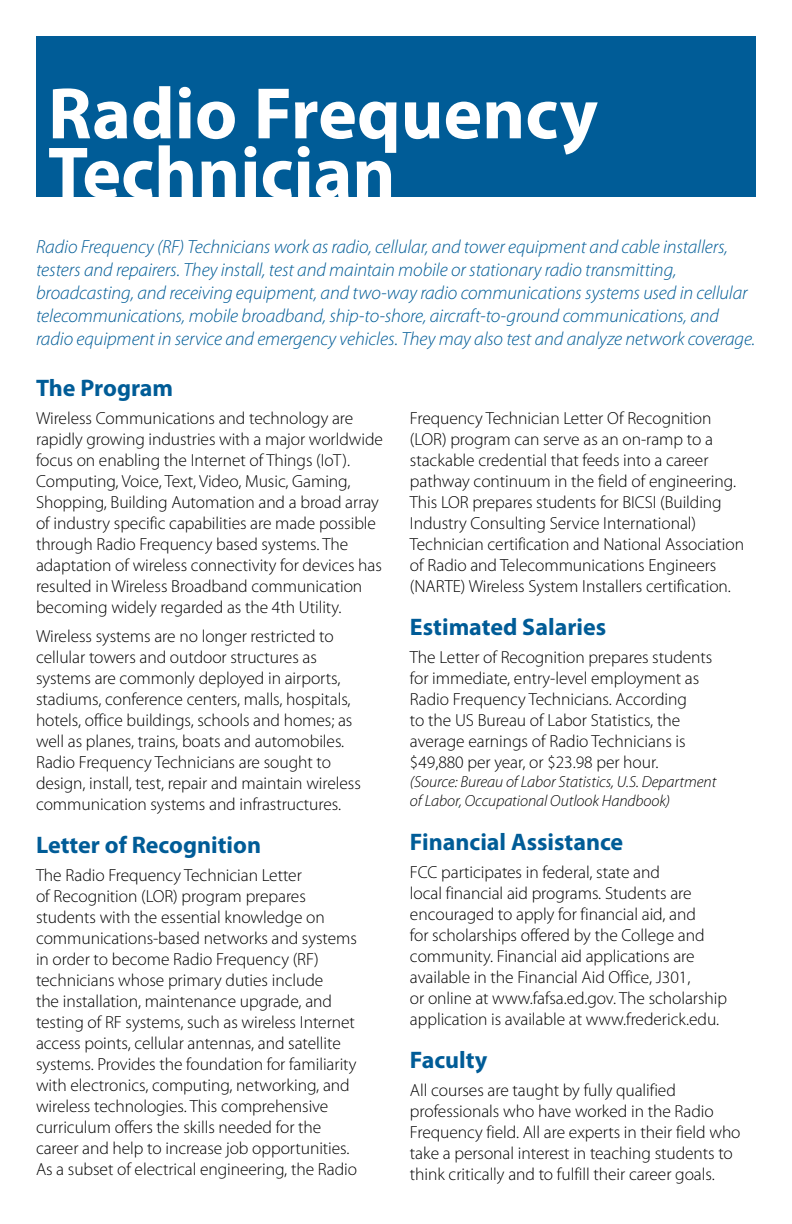
<style>
.page{position:relative;width:792px;height:1224px;background:#fff}
.page>*{position:absolute;margin:0;border:0;box-sizing:border-box;transform-origin:0 0}
.t1{font:700 73.4px/59.2px "Myriad Pro";color:#fff}
.t2{font:700 24px "Myriad Pro";color:#005c97}
.t3{font:italic 300 19px/23px "Myriad Pro";letter-spacing:-.005em;color:#005c97}
.t4{font:300 17.6px/21px "Myriad Pro";letter-spacing:-.005em;color:#000}
.t5{font:italic 300 16px/19.2px "Myriad Pro";letter-spacing:-.005em;color:#000}
</style>
<div class="page">
<div style="left:37px;top:36px;width:719px;height:160px;background:#005c97"></div>
<h1 class="t1" style="left:48px;top:82px;width:551px">Radio Frequency<br>Technician</h1>
<p class="t3" style="left:36px;top:236px;width:721px">Radio Frequency (RF) Technicians work as radio, cellular, and tower equipment and cable installers, testers and repairers. They install, test and maintain mobile or stationary radio transmitting, broadcasting, and receiving equipment, and two-way radio communications systems used in cellular telecommunications, mobile broadband, ship-to-shore, aircraft-to-ground communications, and radio equipment in service and emergency vehicles. They may also test and analyze network coverage.</p>
<h2 class="t2" style="left:36px;top:372px;width:139px">The Program</h2>
<p class="t4" style="left:36px;top:408px;width:348px">Wireless Communications and technology are rapidly growing industries with a major worldwide focus on enabling the Internet of Things (IoT).<br>Computing, Voice, Text, Video, Music, Gaming, Shopping, Building Automation and a broad array of industry specific capabilities are made possible through Radio Frequency based systems. The adaptation of wireless connectivity for devices has resulted in Wireless Broadband communication becoming widely regarded as the 4th Utility.</p>
<p class="t4" style="left:36px;top:625px;width:326px">Wireless systems are no longer restricted to cellular towers and outdoor structures as systems are commonly deployed in airports, stadiums, conference centers, malls, hospitals, hotels, office buildings, schools and homes; as well as planes, trains, boats and automobiles.<br>Radio Frequency Technicians are sought to design, install, test, repair and maintain wireless communication systems and infrastructures.</p>
<h2 class="t2" style="left:36px;top:829px;width:227px">Letter of Recognition</h2>
<p class="t4" style="left:36px;top:865px;width:323px">The Radio Frequency Technician Letter<br>of Recognition (LOR) program prepares students with the essential knowledge on communications-based networks and systems in order to become Radio Frequency (RF) technicians whose primary duties include<br>the installation, maintenance upgrade, and testing of RF systems, such as wireless Internet access points, cellular antennas, and satellite systems. Provides the foundation for familiarity with electronics, computing, networking, and wireless technologies. This comprehensive curriculum offers the skills needed for the career and help to increase job opportunities.<br>As a subset of electrical engineering, the Radio</p>
<p class="t4" style="left:410px;top:408px;width:336px">Frequency Technician Letter Of Recognition (LOR) program can serve as an on-ramp to a stackable credential that feeds into a career pathway continuum in the field of engineering.<br>This LOR prepares students for BICSI (Building Industry Consulting Service International)<br>Technician certification and National Association of Radio and Telecommunications Engineers (NARTE) Wireless System Installers certification.</p>
<h2 class="t2" style="left:410px;top:611px;width:198px">Estimated Salaries</h2>
<p class="t4" style="left:410px;top:647px;width:304px">The Letter of Recognition prepares students for immediate, entry-level employment as Radio Frequency Technicians. According<br>to the US Bureau of Labor Statistics, the average earnings of Radio Technicians is $49,880 per year, or $23.98 per hour.</p>
<p class="t5" style="left:410px;top:773px;width:308px">(Source: Bureau of Labor Statistics, U.S. Department of Labor, Occupational Outlook Handbook)</p>
<h2 class="t2" style="left:410px;top:826px;width:215px">Financial Assistance</h2>
<p class="t4" style="left:410px;top:862px;width:319px">FCC participates in federal, state and<br>local financial aid programs. Students are encouraged to apply for financial aid, and<br>for scholarships offered by the College and community. Financial aid applications are available in the Financial Aid Office, J301,<br>or online at www.fafsa.ed.gov. The scholarship application is available at www.frederick.edu.</p>
<h2 class="t2" style="left:410px;top:1044px;width:79px">Faculty</h2>
<p class="t4" style="left:410px;top:1080px;width:332px">All courses are taught by fully qualified professionals who have worked in the Radio Frequency field. All are experts in their field who take a personal interest in teaching students to think critically and to fulfill their career goals.</p>
</div>
